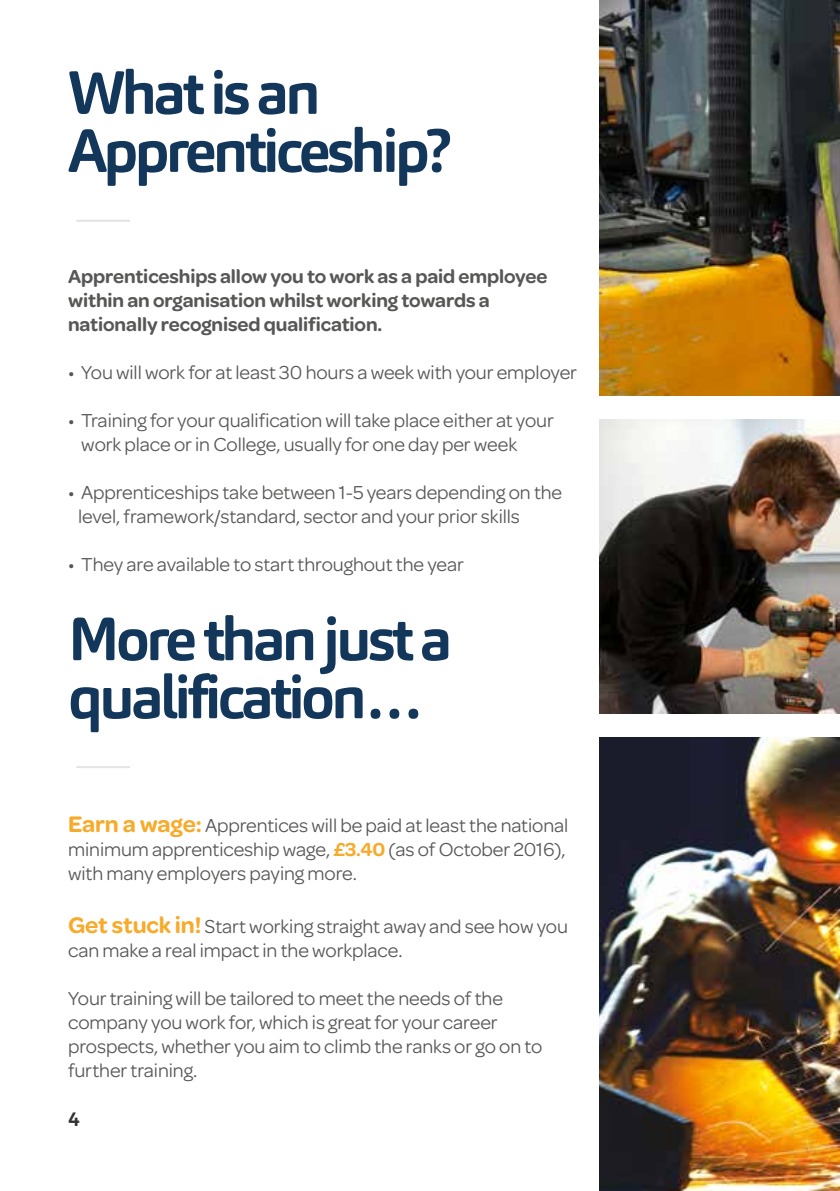
<style>
.page{position:relative;width:840px;height:1191px;background:#fff}
.page>*{position:absolute;margin:0;border:0;box-sizing:border-box;transform-origin:0 0}
.t1{font:700 60px/58px "Carnas";letter-spacing:-.06em;color:#13375b}
.t2{font:20px/24px "Omnes";letter-spacing:-.005em;color:#575756}
.t3{font:600 20px/24px "Omnes";letter-spacing:-.005em;color:#575756}
.t4{font:700 20px "Carnas";color:#333}
.s1{font-weight:600;font-size:24px;color:#f8aa2a}
.s2{font-weight:600;color:#f8aa2a}
</style>
<div class="page">
<img style="left:599px;top:0;width:240px;height:395px">
<img style="left:599px;top:738px;width:240px;height:453px">
<hr style="left:76px;top:220px;width:54px;height:2px;background:#e3e3e3">
<hr style="left:76px;top:766px;width:54px;height:2px;background:#e3e3e3">
<img style="left:599px;top:420px;width:240px;height:293px">
<h1 class="t1" style="left:68px;top:64px;width:385px">What is an<br>Apprenticeship?</h1>
<p class="t3" style="left:68px;top:264px;width:480px">Apprenticeships allow you to work as a paid employee within an organisation whilst working towards a nationally recognised qualification.</p>
<p class="t2" style="left:68px;top:360px;width:510px">• You will work for at least 30 hours a week with your employer</p>
<p class="t2" style="left:81px;top:408px;width:473px;text-indent:-13px">• Training for your qualification will take place either at your work place or in College, usually for one day per week</p>
<p class="t2" style="left:78px;top:480px;width:485px;text-indent:-10px">• Apprenticeships take between 1-5 years depending on the level, framework/standard, sector and your prior skills</p>
<p class="t2" style="left:68px;top:552px;width:397px">• They are available to start throughout the year</p>
<h1 class="t1" style="left:68px;top:610px;width:385px">More than just a qualification…</h1>
<p class="t2" style="left:68px;top:813px;width:501px"><span class="s1">Earn a wage:</span> Apprentices will be paid at least the national minimum apprenticeship wage, <span class="s2">£3.40</span> (as of October 2016), with many employers paying more.</p>
<p class="t2" style="left:68px;top:914px;width:501px"><span class="s1">Get stuck in!</span> Start working straight away and see how you can make a real impact in the workplace.</p>
<p class="t2" style="left:68px;top:986px;width:475px">Your training will be tailored to meet the needs of the company you work for, which is great for your career prospects, whether you aim to climb the ranks or go on to further training.</p>
<p class="t4" style="left:68px;top:1106px;width:13px">4</p>
</div>
